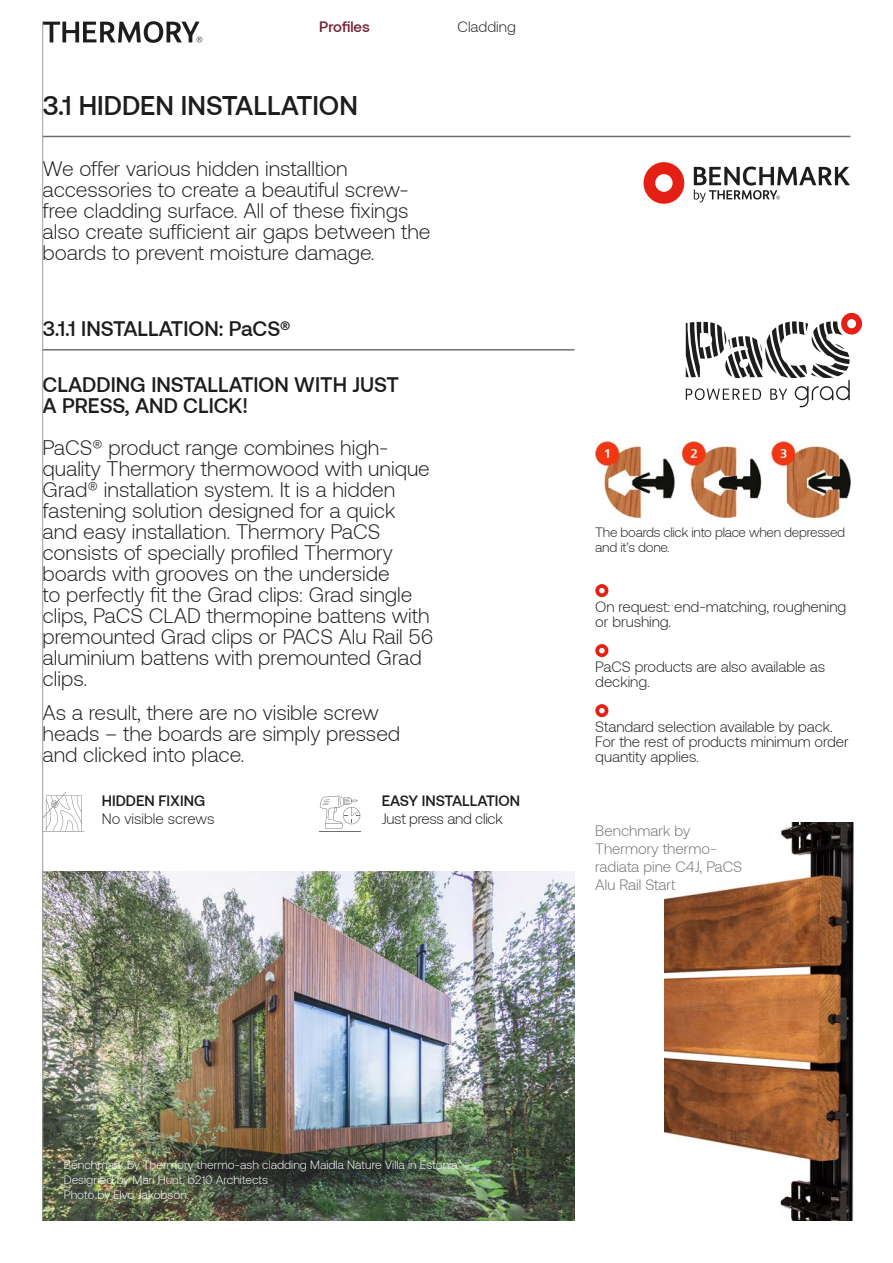
<style>
.page{position:relative;width:893px;height:1263px;background:#fff}
.page>*{position:absolute;margin:0;border:0;box-sizing:border-box;transform-origin:0 0}
.t1{font:500 27px "Aeonik";color:#1d1d1b}
.t2{font:300 21px/21px "Aeonik";color:#1d1d1b}
.t3{font:500 21px/21px "Aeonik";color:#1d1d1b}
.t4{font:300 15px/15px "Aeonik";letter-spacing:-.005em;color:#1d1d1b}
.t5{font:300 15px/18px "Aeonik";color:#706f6f}
.t6{font:500 15px "Aeonik";color:#1d1d1b}
.t7{font:500 15px "Aeonik";letter-spacing:-.005em;color:#752031}
.t8{font:300 13.5px/15px "Aeonik";letter-spacing:-.02em;color:#1d1d1b}
.t9{font:300 12px/15px "Aeonik";color:#fff}
</style>
<div class="page">
<img style="left:43px;top:871px;width:531px;height:349px">
<hr style="left:43px;top:136px;width:807px;height:1px;background:#706f6f">
<hr style="left:43px;top:349px;width:531px;height:2px;background:#706f6f">
<hr style="left:319px;top:831px;width:41px;height:1px;background:#706f6f">
<svg style="left:320px;top:796px;width:40px;height:33px"></svg>
<svg style="left:686px;top:313px;width:176px;height:94px"></svg>
<svg style="left:643px;top:162px;width:41px;height:42px"></svg>
<svg style="left:694px;top:167px;width:156px;height:36px"></svg>
<svg style="left:595px;top:584px;width:13px;height:13px"></svg>
<svg style="left:595px;top:644px;width:13px;height:13px"></svg>
<svg style="left:595px;top:704px;width:13px;height:13px"></svg>
<img style="left:595px;top:442px;width:255px;height:75px">
<img style="left:665px;top:823px;width:189px;height:397px">
<svg style="left:43px;top:792px;width:41px;height:40px"></svg>
<svg style="left:43px;top:21px;width:159px;height:22px"></svg>
<hr style="left:42px;top:21px;width:1px;height:1199px;background:#9d9d9c">
<p class="t7" style="left:319px;top:18px;width:52px">Profiles</p>
<p class="t4" style="left:457px;top:21px;width:60px">Cladding</p>
<p class="t1" style="left:43px;top:96px;width:317px">3.1 HIDDEN INSTALLATION</p>
<p class="t2" style="left:43px;top:158px;width:389px">We offer various hidden installtion accessories to create a beautiful screw&shy;free cladding surface. All of these fixings also create sufficient air gaps between the boards to prevent moisture damage.</p>
<p class="t3" style="left:43px;top:319px;width:250px">3.1.1 INSTALLATION: PaCS®</p>
<p class="t3" style="left:43px;top:376px;width:358px">CLADDING INSTALLATION WITH JUST<br>A PRESS, AND CLICK!</p>
<p class="t2" style="left:43px;top:439px;width:392px">PaCS® product range combines high&shy;quality Thermory thermowood with unique Grad® installation system. It is a hidden fastening solution designed for a quick and easy installation. Thermory PaCS consists of specially profiled Thermory boards with grooves on the underside<br>to perfectly fit the Grad clips: Grad single clips, PaCS CLAD thermopine battens with premounted Grad clips or PACS Alu Rail 56 aluminium battens with premounted Grad clips.</p>
<p class="t2" style="left:43px;top:702px;width:359px">As a result, there are no visible screw heads – the boards are simply pressed and clicked into place.</p>
<p class="t6" style="left:102px;top:795px;width:105px">HIDDEN FIXING</p>
<p class="t4" style="left:102px;top:812px;width:114px">No visible screws</p>
<p class="t6" style="left:382px;top:795px;width:140px">EASY INSTALLATION</p>
<p class="t4" style="left:382px;top:812px;width:123px">Just press and click</p>
<p class="t8" style="left:595px;top:525px;width:251px">The boards click into place when depressed and it’s done.</p>
<p class="t4" style="left:595px;top:600px;width:253px">On request: end-matching, roughening or brushing.</p>
<p class="t4" style="left:595px;top:660px;width:231px">PaCS products are also available as decking.</p>
<p class="t4" style="left:595px;top:720px;width:255px">Standard selection available by pack.<br>For the rest of products minimum order quantity applies.</p>
<p class="t5" style="left:595px;top:822px;width:148px">Benchmark by<br>Thermory thermo&shy;radiata pine C4J, PaCS<br>Alu Rail Start</p>
<p class="t9" style="left:64px;top:1158px;width:395px">Benchmark by Thermory thermo-ash cladding Maidla Nature Villa in Estonia<br>Designed by Mari Hunt, b210 Architects<br>Photo by Elvo Jakobson.</p>
</div>
